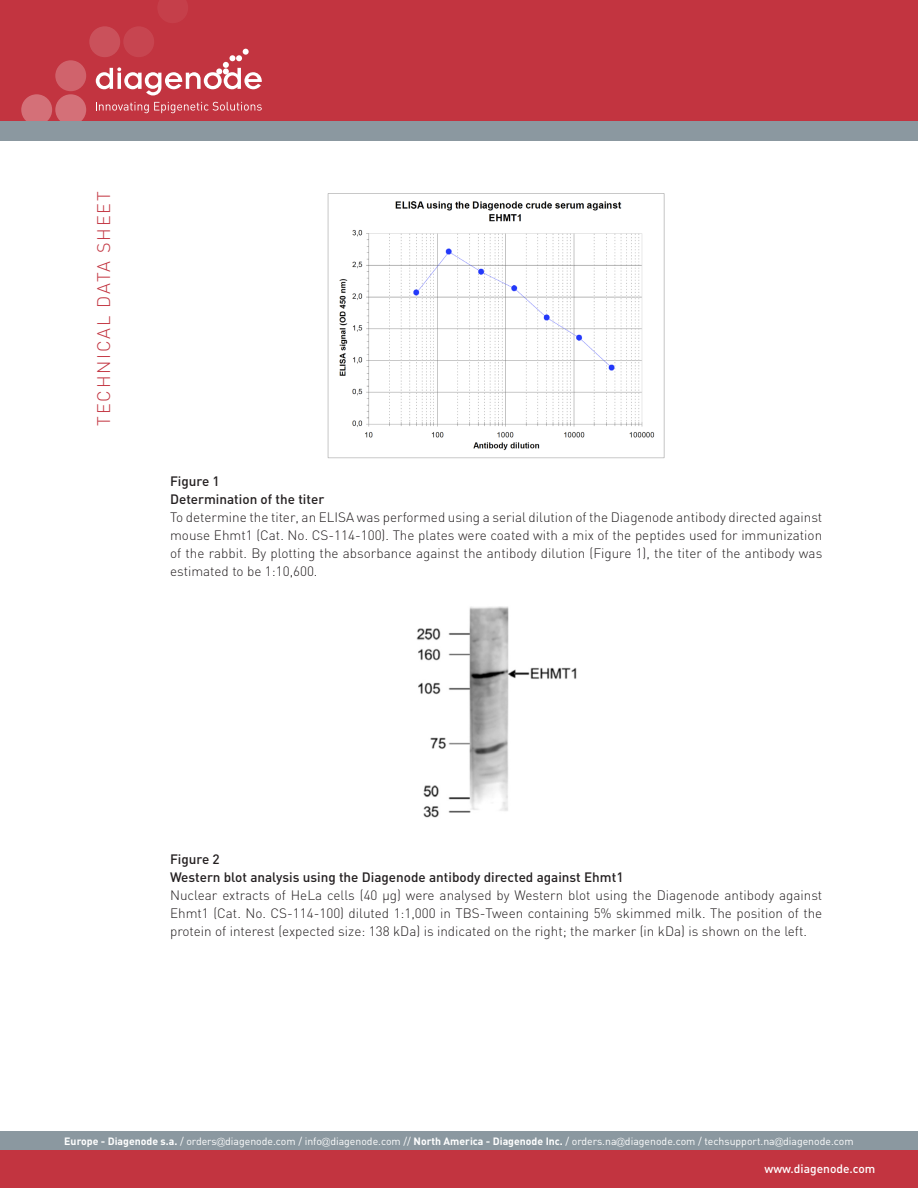
<style>
.page{position:relative;width:918px;height:1188px;background:#fff}
.page>*{position:absolute;margin:0;border:0;box-sizing:border-box;transform-origin:0 0}
.t1{font:300 18px "DIN";letter-spacing:.1em;color:#c23440}
.BODY{font:300 13.5px/18px "DIN";color:#231f20;text-align:justify}
.BODY-2{font:500 13.5px "DIN";color:#231f20}
.t2{font:500 12px "DIN";color:#fff}
.t3{font:10.5px "DIN";color:#fff}
.s1{font-weight:700}
.s2{font-family:"Gill Sans";font-weight:300}
</style>
<div class="page">
<div style="left:0;top:1131px;width:918px;height:20px;background:#8b98a0"></div>
<div style="left:0;top:0;width:918px;height:121px;background:#c23440"></div>
<div style="left:55px;top:94px;width:31px;height:31px;background:#d47078;border-radius:50%"></div>
<div style="left:21px;top:94px;width:31px;height:31px;background:#d47078;border-radius:50%"></div>
<div style="left:55px;top:60px;width:31px;height:31px;background:#d0636c;border-radius:50%"></div>
<div style="left:89px;top:26px;width:31px;height:31px;background:#ca515b;border-radius:50%"></div>
<div style="left:123px;top:26px;width:31px;height:31px;background:#c74550;border-radius:50%"></div>
<svg style="left:158px;top:0;width:30px;height:23px"></svg>
<div style="left:0;top:121px;width:918px;height:20px;background:#8b98a0"></div>
<div style="left:0;top:1151px;width:918px;height:37px;background:#c23440"></div>
<svg style="left:96px;top:49px;width:166px;height:46px"></svg>
<svg style="left:96px;top:102px;width:166px;height:11px"></svg>
<img style="left:327px;top:193px;width:338px;height:266px">
<img style="left:416px;top:606px;width:161px;height:212px">
<h1 class="t1" style="left:93px;top:426px;width:236px;rotate:-90deg">TECHNICAL DATA SHEET</h1>
<p class="BODY-2" style="left:170px;top:472px;width:51px">Figure 1</p>
<p class="BODY-2" style="left:170px;top:490px;width:156px">Determination of the titer</p>
<p class="BODY" style="left:170px;top:508px;width:654px">To determine the titer, an ELISA was performed using a serial dilution of the Diagenode antibody directed against mouse Ehmt1 (Cat. No. CS-114-100). The plates were coated with a mix of the peptides used for immunization of the rabbit. By plotting the absorbance against the antibody dilution (Figure 1), the titer of the antibody was estimated to be 1:10,600.</p>
<p class="BODY-2" style="left:170px;top:850px;width:51px">Figure 2</p>
<p class="BODY-2" style="left:170px;top:868px;width:455px">Western blot analysis using the Diagenode antibody directed against Ehmt1</p>
<p class="BODY" style="left:170px;top:886px;width:654px">Nuclear extracts of HeLa cells (40 µg) were analysed by Western blot using the Diagenode antibody against Ehmt1 (Cat. No. CS-114-100) diluted 1:1,000 in TBS-Tween containing 5% skimmed milk. The position of the protein of interest (expected size: 138 kDa) is indicated on the right; the marker (in kDa) is shown on the left.</p>
<p class="t3" style="left:64px;top:1134px;width:791px"><span class="s1">Europe - Diagenode s.a.</span> / orders<span class="s2">@</span>diagenode.com / info<span class="s2">@</span>diagenode.com // <span class="s1">North America - Diagenode Inc.</span> / orders.na<span class="s2">@</span>diagenode.com / techsupport.na<span class="s2">@</span>diagenode.com</p>
<p class="t2" style="left:764px;top:1161px;width:113px">www.diagenode.com</p>
</div>
